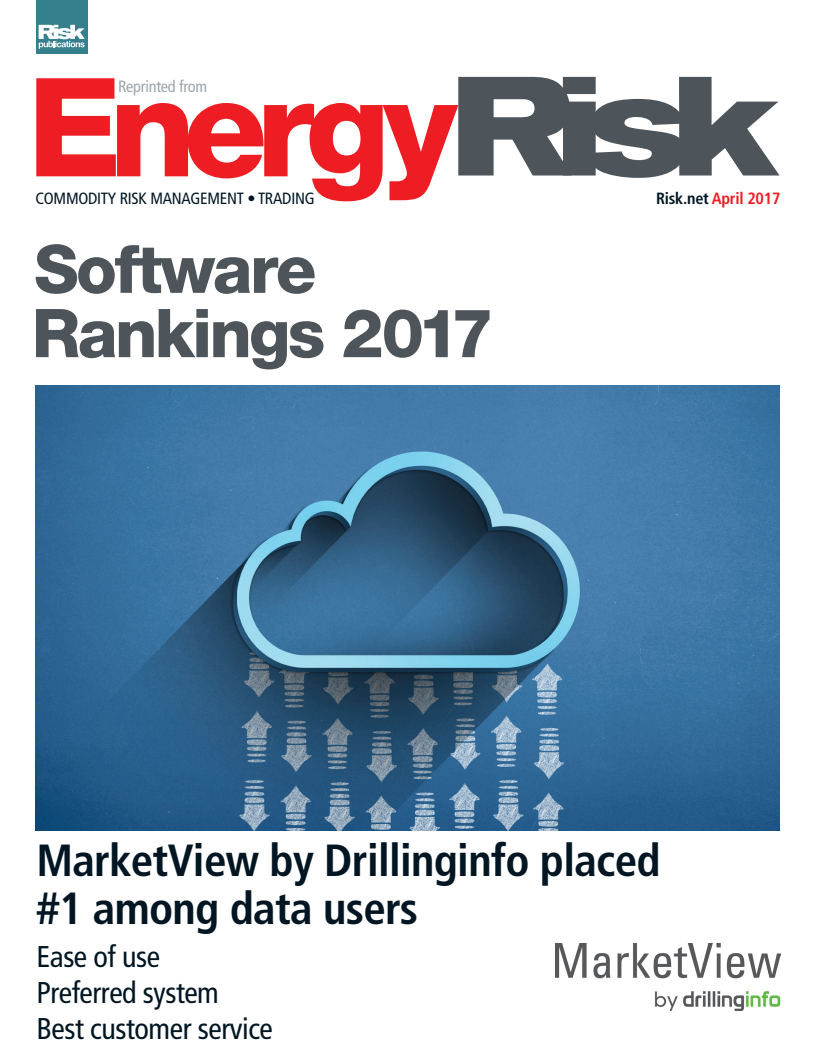
<style>
.page{position:relative;width:815px;height:1053px;background:#fff}
.page>*{position:absolute;margin:0;border:0;box-sizing:border-box;transform-origin:0 0}
.t1{font:700 condensed 45px/48px "Frutiger LT Std";letter-spacing:-.015em;color:#011622}
.t2{font:condensed 30px/36px "Frutiger LT Std";letter-spacing:-.015em;color:#011622}
.t3{font:condensed 16.25px "Frutiger LT Std";letter-spacing:-.015em;color:#011622}
.t4{font:700 condensed 16.25px "Frutiger LT Std";letter-spacing:-.015em;color:#ee1d23}
.t5{font:condensed 16.25px "Frutiger LT Std";letter-spacing:-.015em;color:#9da5ab}
.s1{color:#011622}
</style>
<div class="page">
<svg style="left:458px;top:77px;width:322px;height:101px"></svg>
<svg style="left:36px;top:78px;width:422px;height:123px"></svg>
<img style="left:35px;top:385px;width:745px;height:445px">
<div style="left:36px;top:0;width:51px;height:53px;background:#35808d"></div>
<svg style="left:39px;top:25px;width:46px;height:24px"></svg>
<svg style="left:36px;top:244px;width:279px;height:50px"></svg>
<svg style="left:36px;top:309px;width:287px;height:60px"></svg>
<svg style="left:343px;top:309px;width:105px;height:49px"></svg>
<svg style="left:455px;top:310px;width:35px;height:47px"></svg>
<img style="left:556px;top:943px;width:224px;height:66px">
<p class="t5" style="left:118px;top:77px;width:91px">Reprinted from</p>
<p class="t3" style="left:35px;top:189px;width:281px">COMMODITY RISK MANAGEMENT • TRADING</p>
<p class="t4" style="left:656px;top:188px;width:126px"><span class="s1">Risk.net</span> April 2017</p>
<p class="t1" style="left:36px;top:836px;width:626px">MarketView by Drillinginfo placed #1 among data users</p>
<p class="t2" style="left:36px;top:938px;width:238px">Ease of use<br>Preferred system<br>Best customer service</p>
</div>
